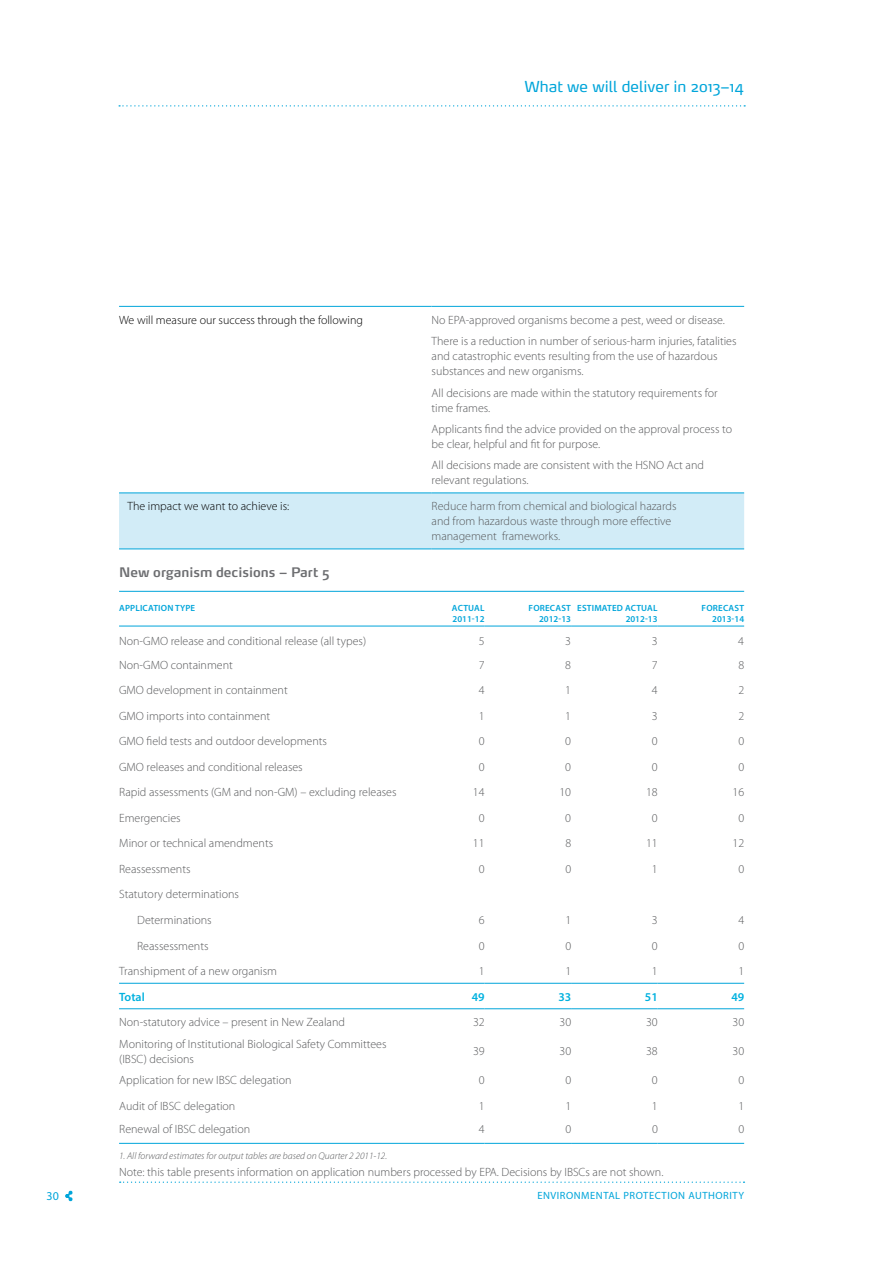
<style>
.page{position:relative;width:893px;height:1263px;background:#fff}
.page>*{position:absolute;margin:0;border:0;box-sizing:border-box;transform-origin:0 0}
.t1{font:15px "Max Pro";color:#00a5da}
.t2{font:600 13.05px "Max Pro";color:#6d6e71}
.t3{font:300 12px/15px "Myriad Pro";color:#58595b}
.t4{font:300 12px "Myriad Pro";color:#000}
.t5{font:600 12px "Myriad Pro";color:#00b1df}
.t6{font:12px "Myriad Pro";color:#00a5da}
.t7{font:10.5px "Myriad Pro";letter-spacing:.05em;color:#00a5da}
.t8{font:italic 300 9.75px "Myriad Pro";color:#58595b}
.t9{font:600 9px/10.5px "Myriad Pro";color:#00a5da}
</style>
<div class="page">
<svg style="left:119px;top:105px;width:626px;height:2px"></svg>
<svg style="left:120px;top:1181px;width:624px;height:2px"></svg>
<svg style="left:65px;top:1190px;width:8px;height:11px"></svg>
<div style="left:119px;top:494px;width:625px;height:55px;background:#d2ecf7"></div>
<hr style="left:119px;top:306px;width:313px;height:1px;background:#00a5da">
<hr style="left:432px;top:306px;width:312px;height:1px;background:#00a5da">
<hr style="left:119px;top:493px;width:313px;height:1px;background:#00a5da">
<hr style="left:432px;top:493px;width:312px;height:1px;background:#00a5da">
<hr style="left:119px;top:549px;width:313px;height:1px;background:#00a5da">
<hr style="left:432px;top:549px;width:312px;height:1px;background:#00a5da">
<hr style="left:119px;top:591px;width:625px;height:1px;background:#00a5da">
<hr style="left:119px;top:1143px;width:279px;height:1px;background:#00a5da">
<hr style="left:398px;top:1143px;width:87px;height:1px;background:#00a5da">
<hr style="left:485px;top:1143px;width:86px;height:1px;background:#00a5da">
<hr style="left:571px;top:1143px;width:87px;height:1px;background:#00a5da">
<hr style="left:658px;top:1143px;width:86px;height:1px;background:#00a5da">
<hr style="left:119px;top:983px;width:279px;height:1px;background:#00a5da">
<hr style="left:398px;top:983px;width:87px;height:1px;background:#00a5da">
<hr style="left:485px;top:983px;width:86px;height:1px;background:#00a5da">
<hr style="left:571px;top:983px;width:87px;height:1px;background:#00a5da">
<hr style="left:658px;top:983px;width:86px;height:1px;background:#00a5da">
<hr style="left:119px;top:1008px;width:279px;height:1px;background:#00a5da">
<hr style="left:398px;top:1008px;width:87px;height:1px;background:#00a5da">
<hr style="left:485px;top:1008px;width:86px;height:1px;background:#00a5da">
<hr style="left:571px;top:1008px;width:87px;height:1px;background:#00a5da">
<hr style="left:658px;top:1008px;width:86px;height:1px;background:#00a5da">
<hr style="left:119px;top:626px;width:279px;height:1px;background:#00a5da">
<hr style="left:398px;top:626px;width:87px;height:1px;background:#00a5da">
<hr style="left:485px;top:626px;width:86px;height:1px;background:#00a5da">
<hr style="left:571px;top:626px;width:87px;height:1px;background:#00a5da">
<hr style="left:658px;top:626px;width:86px;height:1px;background:#00a5da">
<p class="t1" style="left:524px;top:74px;width:221px">What we will deliver in 2013–14</p>
<p class="t4" style="left:119px;top:313px;width:245px">We will measure our success through the following</p>
<p class="t3" style="left:432px;top:309px;width:306px;line-height:21.3px">No EPA-approved organisms become a pest, weed or disease.<br>There is a reduction in number of serious‑harm injuries, fatalities</p>
<p class="t3" style="left:432px;top:349px;width:287px">and catastrophic events resulting from the use of hazardous substances and new organisms.</p>
<p class="t3" style="left:432px;top:385px;width:288px">All decisions are made within the statutory requirements for time frames.</p>
<p class="t3" style="left:432px;top:422px;width:302px">Applicants find the advice provided on the approval process to be clear, helpful and fit for purpose.</p>
<p class="t3" style="left:432px;top:458px;width:274px">All decisions made are consistent with the HSNO Act and relevant regulations.</p>
<p class="t4" style="left:128px;top:500px;width:163px">The impact we want to achieve is:</p>
<p class="t3" style="left:432px;top:499px;width:246px">Reduce harm from chemical and biological hazards and from hazardous waste through more effective management frameworks.</p>
<p class="t2" style="left:119px;top:561px;width:212px">New organism decisions – Part 5</p>
<p class="t9" style="left:119px;top:602px;width:27px">APPLICATION</p>
<p class="t9" style="left:175px;top:602px;width:16px">TYPE</p>
<p class="t9" style="left:452px;top:603px;width:34px">ACT UAL<br>2011-12</p>
<p class="t9" style="left:529px;top:603px;width:12px">FORECAST</p>
<p class="t9" style="left:577px;top:603px;width:11px">ESTIMATED</p>
<p class="t9" style="left:625px;top:603px;width:34px">ACTUAL<br>2012-13</p>
<p class="t9" style="left:702px;top:603px;width:12px">FORECAST</p>
<p class="t9" style="left:539px;top:613px;width:33px">2012-13</p>
<p class="t9" style="left:712px;top:613px;width:33px">2013-14</p>
<p class="t3" style="left:119px;top:634px;width:249px">Non-GMO release and conditional release (all types)</p>
<p class="t3" style="left:479px;top:634px;width:7px">5</p>
<p class="t3" style="left:565px;top:634px;width:7px">3</p>
<p class="t3" style="left:652px;top:634px;width:7px">3</p>
<p class="t3" style="left:738px;top:634px;width:7px">4</p>
<p class="t3" style="left:119px;top:657px;width:115px">Non-GMO containment</p>
<p class="t3" style="left:479px;top:657px;width:7px">7</p>
<p class="t3" style="left:565px;top:657px;width:7px">8</p>
<p class="t3" style="left:652px;top:657px;width:7px">7</p>
<p class="t3" style="left:738px;top:657px;width:7px">8</p>
<p class="t3" style="left:119px;top:683px;width:170px">GMO development in containment</p>
<p class="t3" style="left:479px;top:683px;width:7px">4</p>
<p class="t3" style="left:565px;top:683px;width:7px">1</p>
<p class="t3" style="left:652px;top:683px;width:7px">4</p>
<p class="t3" style="left:738px;top:683px;width:7px">2</p>
<p class="t3" style="left:119px;top:708px;width:153px">GMO imports into containment</p>
<p class="t3" style="left:479px;top:708px;width:7px">1</p>
<p class="t3" style="left:565px;top:708px;width:7px">1</p>
<p class="t3" style="left:652px;top:708px;width:7px">3</p>
<p class="t3" style="left:738px;top:708px;width:7px">2</p>
<p class="t3" style="left:119px;top:734px;width:209px">GMO field tests and outdoor developments</p>
<p class="t3" style="left:479px;top:734px;width:7px">0</p>
<p class="t3" style="left:565px;top:734px;width:7px">0</p>
<p class="t3" style="left:652px;top:734px;width:7px">0</p>
<p class="t3" style="left:738px;top:734px;width:7px">0</p>
<p class="t3" style="left:119px;top:759px;width:185px">GMO releases and conditional releases</p>
<p class="t3" style="left:479px;top:759px;width:7px">0</p>
<p class="t3" style="left:565px;top:759px;width:7px">0</p>
<p class="t3" style="left:652px;top:759px;width:7px">0</p>
<p class="t3" style="left:738px;top:759px;width:7px">0</p>
<p class="t3" style="left:119px;top:785px;width:279px">Rapid assessments (GM and non-GM) – excluding releases</p>
<p class="t3" style="left:473px;top:785px;width:13px">14</p>
<p class="t3" style="left:559px;top:785px;width:13px">10</p>
<p class="t3" style="left:646px;top:785px;width:13px">18</p>
<p class="t3" style="left:732px;top:785px;width:13px">16</p>
<p class="t3" style="left:119px;top:811px;width:63px">Emergencies</p>
<p class="t3" style="left:479px;top:811px;width:7px">0</p>
<p class="t3" style="left:565px;top:811px;width:7px">0</p>
<p class="t3" style="left:652px;top:811px;width:7px">0</p>
<p class="t3" style="left:738px;top:811px;width:7px">0</p>
<p class="t3" style="left:119px;top:836px;width:156px">Minor or technical amendments</p>
<p class="t3" style="left:473px;top:836px;width:13px">11</p>
<p class="t3" style="left:565px;top:836px;width:7px">8</p>
<p class="t3" style="left:646px;top:836px;width:13px">11</p>
<p class="t3" style="left:732px;top:836px;width:13px">12</p>
<p class="t3" style="left:119px;top:862px;width:73px">Reassessments</p>
<p class="t3" style="left:479px;top:862px;width:7px">0</p>
<p class="t3" style="left:565px;top:862px;width:7px">0</p>
<p class="t3" style="left:652px;top:862px;width:7px">1</p>
<p class="t3" style="left:738px;top:862px;width:7px">0</p>
<p class="t3" style="left:137px;top:882px;width:103px;line-height:25.5px;text-indent:-18px">Statutory determinations<br>Determinations</p>
<p class="t3" style="left:479px;top:913px;width:7px">6</p>
<p class="t3" style="left:565px;top:913px;width:7px">1</p>
<p class="t3" style="left:652px;top:913px;width:7px">3</p>
<p class="t3" style="left:738px;top:913px;width:7px">4</p>
<p class="t3" style="left:137px;top:938px;width:73px">Reassessments</p>
<p class="t3" style="left:479px;top:938px;width:7px">0</p>
<p class="t3" style="left:565px;top:938px;width:7px">0</p>
<p class="t3" style="left:652px;top:938px;width:7px">0</p>
<p class="t3" style="left:738px;top:938px;width:7px">0</p>
<p class="t3" style="left:119px;top:964px;width:159px">Transhipment of a new organism</p>
<p class="t3" style="left:479px;top:964px;width:7px">1</p>
<p class="t3" style="left:565px;top:964px;width:7px">1</p>
<p class="t3" style="left:652px;top:964px;width:7px">1</p>
<p class="t3" style="left:738px;top:964px;width:7px">1</p>
<p class="t5" style="left:119px;top:989px;width:27px">TOTAL</p>
<p class="t5" style="left:472px;top:989px;width:14px">49</p>
<p class="t5" style="left:558px;top:989px;width:14px">33</p>
<p class="t5" style="left:645px;top:989px;width:14px">51</p>
<p class="t5" style="left:731px;top:989px;width:14px">49</p>
<p class="t3" style="left:119px;top:1015px;width:227px">Non-statutory advice – present in New Zealand</p>
<p class="t3" style="left:473px;top:1015px;width:13px">32</p>
<p class="t3" style="left:560px;top:1015px;width:13px">30</p>
<p class="t3" style="left:646px;top:1015px;width:13px">30</p>
<p class="t3" style="left:733px;top:1015px;width:13px">30</p>
<p class="t3" style="left:119px;top:1036px;width:269px">Monitoring of Institutional Biological Safety Committees (IBSC) decisions</p>
<p class="t3" style="left:473px;top:1044px;width:13px">39</p>
<p class="t3" style="left:560px;top:1044px;width:13px">30</p>
<p class="t3" style="left:646px;top:1044px;width:13px">38</p>
<p class="t3" style="left:733px;top:1044px;width:13px">30</p>
<p class="t3" style="left:119px;top:1073px;width:174px">Application for new IBSC delegation</p>
<p class="t3" style="left:479px;top:1073px;width:7px">0</p>
<p class="t3" style="left:565px;top:1073px;width:7px">0</p>
<p class="t3" style="left:652px;top:1073px;width:7px">0</p>
<p class="t3" style="left:738px;top:1073px;width:7px">0</p>
<p class="t3" style="left:119px;top:1098px;width:118px">Audit of IBSC delegation</p>
<p class="t3" style="left:479px;top:1098px;width:7px">1</p>
<p class="t3" style="left:565px;top:1098px;width:7px">1</p>
<p class="t3" style="left:652px;top:1098px;width:7px">1</p>
<p class="t3" style="left:738px;top:1098px;width:7px">1</p>
<p class="t3" style="left:119px;top:1122px;width:133px">Renewal of IBSC delegation</p>
<p class="t3" style="left:479px;top:1122px;width:7px">4</p>
<p class="t3" style="left:565px;top:1122px;width:7px">0</p>
<p class="t3" style="left:652px;top:1122px;width:7px">0</p>
<p class="t3" style="left:738px;top:1122px;width:7px">0</p>
<p class="t8" style="left:119px;top:1151px;width:270px">1. All forward estimates for output tables are based on Quarter 2 2011-12.</p>
<p class="t3" style="left:119px;top:1165px;width:546px">Note: this table presents information on application numbers processed by EPA. Decisions by IBSCs are not shown.</p>
<p class="t6" style="left:47px;top:1189px;width:14px">30</p>
<p class="t7" style="left:537px;top:1190px;width:208px">ENVIRONMENTAL PROTECTION AUTHORITY</p>
</div>
